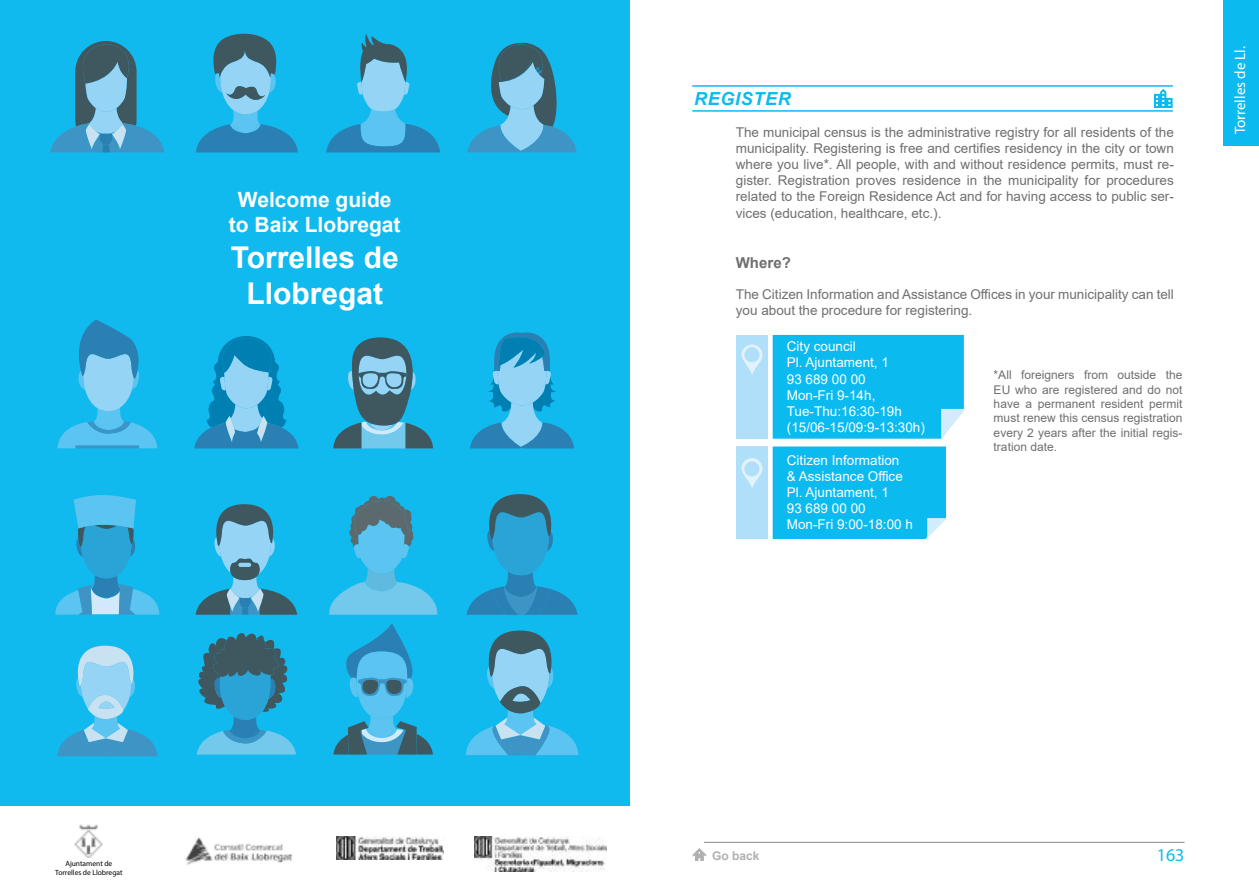
<style>
.page{position:relative;width:1259px;height:893px;background:#fff}
.page>*{position:absolute;margin:0;border:0;box-sizing:border-box;transform-origin:0 0}
.t1{font:700 30px/36px "Arial";color:#fff;text-align:center}
.t2{font:700 21px/25.2px "Arial";color:#fff;text-align:center}
.t3{font:italic 700 18px "Arial";letter-spacing:.035em;color:#0bbbef}
.t4{font:18px "Myriad Pro";color:#0bbbef}
.t5{font:15px "Myriad Pro";color:#fff}
.t6{font:700 15px "Arial";color:#706f6f}
.t7{font:13.5px/16.2px "Arial";color:#706f6f;text-align:justify}
.t8{font:13.5px/16.2px "Arial";color:#fff}
.t9{font:12px/14.4px "Arial";color:#706f6f;text-align:justify}
.t10{font:700 12px "Arial";color:#b2b1b1}
.t11{font:7.5px/9px "Myriad Pro";color:#000;text-align:center}
</style>
<div class="page">
<hr style="left:692px;top:85px;width:480px;height:2px;background:#0bbbef">
<hr style="left:692px;top:110px;width:480px;height:2px;background:#0bbbef">
<div style="left:1224px;top:0;width:35px;height:145px;background:#0bbbef"></div>
<hr style="left:704px;top:842px;width:480px;height:1px;background:#878787">
<svg style="left:692px;top:848px;width:14px;height:13px"></svg>
<svg style="left:1154px;top:89px;width:18px;height:19px"></svg>
<div style="left:0;top:0;width:629px;height:806px;background:#11baee"></div>
<svg style="left:329px;top:496px;width:108px;height:119px"></svg>
<svg style="left:194px;top:336px;width:105px;height:112px"></svg>
<svg style="left:470px;top:332px;width:104px;height:117px"></svg>
<svg style="left:55px;top:495px;width:104px;height:120px"></svg>
<svg style="left:196px;top:34px;width:102px;height:118px"></svg>
<svg style="left:57px;top:646px;width:100px;height:110px"></svg>
<svg style="left:197px;top:633px;width:99px;height:121px"></svg>
<svg style="left:333px;top:623px;width:100px;height:131px"></svg>
<svg style="left:57px;top:320px;width:100px;height:128px"></svg>
<svg style="left:466px;top:494px;width:111px;height:121px"></svg>
<svg style="left:466px;top:630px;width:112px;height:125px"></svg>
<svg style="left:333px;top:337px;width:100px;height:111px"></svg>
<svg style="left:467px;top:43px;width:110px;height:109px"></svg>
<svg style="left:326px;top:33px;width:114px;height:119px"></svg>
<svg style="left:196px;top:504px;width:101px;height:111px"></svg>
<svg style="left:50px;top:41px;width:114px;height:111px"></svg>
<img style="left:185px;top:837px;width:107px;height:28px">
<img style="left:337px;top:837px;width:106px;height:22px">
<img style="left:474px;top:837px;width:133px;height:34px">
<div style="left:736px;top:446px;width:31px;height:93px;background:#afdff9"></div>
<div style="left:772px;top:446px;width:175px;height:93px;background:#0bbbef"></div>
<svg style="left:741px;top:458px;width:21px;height:31px"></svg>
<div style="left:744px;top:461px;width:15px;height:15px;background:#afdff9;border-radius:50%"></div>
<div style="left:736px;top:335px;width:31px;height:104px;background:#afdff9"></div>
<div style="left:772px;top:335px;width:193px;height:104px;background:#0bbbef"></div>
<svg style="left:741px;top:344px;width:21px;height:32px"></svg>
<div style="left:744px;top:347px;width:15px;height:15px;background:#afdff9;border-radius:50%"></div>
<img style="left:74px;top:824px;width:29px;height:34px">
<h2 class="t2" style="left:229px;top:187px;width:173px">Welcome guide to Baix Llobregat</h2>
<h1 class="t1" style="left:231px;top:240px;width:169px">Torrelles de<br>Llobregat</h1>
<p class="t11" style="left:55px;top:859px;width:69px">Ajuntament de<br>Torrelles de Llobregat</p>
<h3 class="t3" style="left:694px;top:86px;width:98px">REGISTER</h3>
<p class="t7" style="left:736px;top:124px;width:439px">The municipal census is the administrative registry for all residents of the municipality. Registering is free and certifies residency in the city or town where you live*. All people, with and without residence permits, must re&shy;gister. Registration proves residence in the municipality for procedures related to the Foreign Residence Act and for having access to public ser&shy;vices (education, healthcare, etc.).</p>
<p class="t6" style="left:736px;top:252px;width:57px">Where?</p>
<p class="t7" style="left:736px;top:286px;width:439px">The Citizen Information and Assistance Offices in your municipality can tell you about the procedure for registering.</p>
<p class="t8" style="left:787px;top:338px;width:140px">City council<br>Pl. Ajuntament, 1<br>93 689 00 00<br>Mon-Fri 9-14h,<br>Tue-Thu:16:30-19h (15/06-15/09:9-13:30h)</p>
<p class="t8" style="left:787px;top:452px;width:128px">Citizen Information<br>&amp; Assistance Office<br>Pl. Ajuntament, 1<br>93 689 00 00<br>Mon-Fri 9:00-18:00 h</p>
<p class="t9" style="left:993px;top:368px;width:190px">*All foreigners from outside the EU who are registered and do not have a permanent resident permit must renew this census registration every 2 years after the initial regis&shy;tration date.</p>
<p class="t5" style="left:1230px;top:134px;width:90px;rotate:-90deg">Torrelles de Ll.</p>
<p class="t10" style="left:712px;top:847px;width:49px">Go back</p>
<h3 class="t4" style="left:1156px;top:844px;width:29px">163</h3>
</div>
